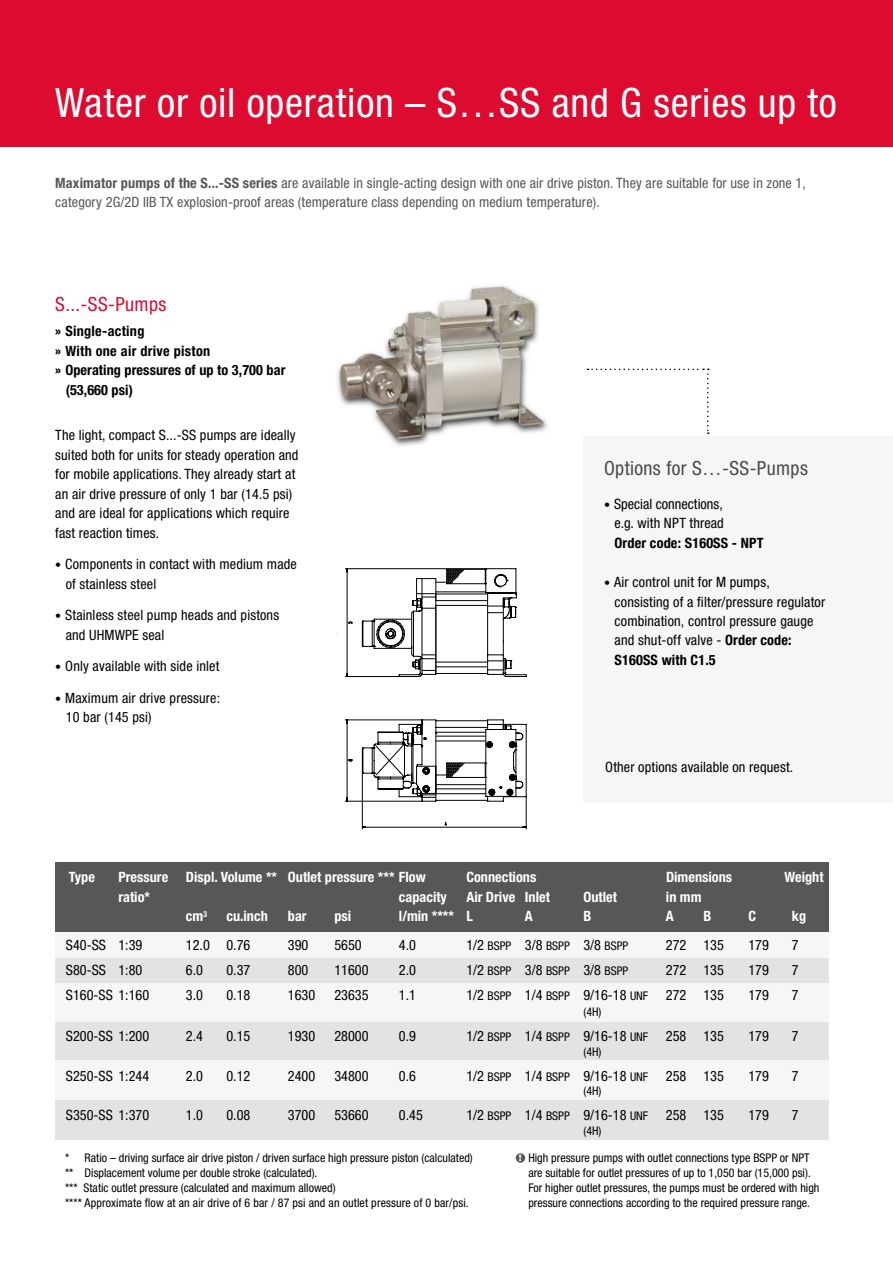
<style>
.page{position:relative;width:893px;height:1263px;background:#fff}
.page>*{position:absolute;margin:0;border:0;box-sizing:border-box;transform-origin:0 0}
.t1{font:condensed 40.5px "Helvetica Neue LT Std";letter-spacing:.02em;color:#fff}
.t2{font:condensed 19.5px "Helvetica Neue LT Std";letter-spacing:.02em;color:#4a4a49}
.t3{font:condensed 19.5px "Helvetica Neue LT Std";letter-spacing:.02em;color:#dd0b2f}
.t4{font:condensed 14.25px/19.5px "Helvetica Neue LT Std";letter-spacing:.01em;color:#000}
.t5{font:condensed 14.25px/19.5px "Helvetica Neue LT Std";letter-spacing:.01em;color:#575756}
.t6{font:700 condensed 14.25px "Helvetica Neue LT Std";color:#fff}
.t7{font:700 condensed 14.25px "Helvetica Neue LT Std";letter-spacing:.01em;color:#000}
.t8{font:condensed 12px/15px "Helvetica Neue LT Std";color:#000}
.t9{font:900 9px "Helvetica Neue LT Std";color:#fff}
.s1{font-weight:700}
.s2{font-size:12px}
.s3{font-size:14.25px}
</style>
<div class="page">
<div style="left:0;top:0;width:893px;height:146px;background:#dd0b2f"></div>
<div style="left:584px;top:436px;width:309px;height:366px;background:#f6f6f6"></div>
<svg style="left:588px;top:369px;width:121px;height:65px"></svg>
<img style="left:337px;top:286px;width:211px;height:160px">
<div style="left:55px;top:957px;width:774px;height:26px;background:#e3e3e3"></div>
<div style="left:55px;top:1021px;width:774px;height:40px;background:#e3e3e3"></div>
<div style="left:55px;top:1100px;width:774px;height:39px;background:#e3e3e3"></div>
<div style="left:55px;top:932px;width:774px;height:26px;background:#f6f6f6"></div>
<div style="left:55px;top:983px;width:774px;height:38px;background:#f6f6f6"></div>
<div style="left:55px;top:1060px;width:774px;height:40px;background:#f6f6f6"></div>
<div style="left:55px;top:862px;width:774px;height:70px;background:#575756"></div>
<hr style="left:436px;top:869px;width:50px;height:1px;background:#000">
<hr style="left:555px;top:561px;width:1px;height:125px;background:#000">
<hr style="left:558px;top:561px;width:1px;height:125px;background:#000">
<hr style="left:336px;top:1010px;width:208px;height:1px;background:#000">
<svg style="left:336px;top:568px;width:191px;height:109px"></svg>
<hr style="left:555px;top:713px;width:1px;height:125px;background:#000">
<hr style="left:558px;top:713px;width:1px;height:125px;background:#000">
<hr style="left:336px;top:926px;width:208px;height:1px;background:#000">
<svg style="left:344px;top:719px;width:183px;height:111px"></svg>
<div style="left:516px;top:1153px;width:9px;height:10px;background:#575756;border-radius:50%"></div>
<h1 class="t1" style="left:55px;top:80px;width:783px">Water or oil operation – S…SS and G series up to</h1>
<p class="t5" style="left:55px;top:173px;width:752px"><span class="s1">Maximator pumps of the S...-SS series</span> are available in single-acting design with one air drive piston. They are suitable for use in zone 1, category 2G/2D IIB TX explosion-proof areas (temperature class depending on medium temperature).</p>
<h2 class="t3" style="left:55px;top:293px;width:113px">S...-SS-Pumps</h2>
<p class="t7" style="left:55px;top:322px;width:91px">» Single-acting</p>
<p class="t7" style="left:55px;top:342px;width:157px">» With one air drive piston</p>
<p class="t7" style="left:55px;top:361px;width:232px">» Operating pressures of up to 3,700 bar</p>
<p class="t7" style="left:66px;top:381px;width:69px">(53,660 psi)</p>
<p class="t4" style="left:55px;top:425px;width:245px">The light, compact S...-SS pumps are ideally suited both for units for steady operation and for mobile applications. They already start at an air drive pressure of only 1 bar (14.5 psi) and are ideal for applications which require fast reaction times.</p>
<p class="t4" style="left:66px;top:554px;width:233px;text-indent:-11px"><span class="s2">•</span> Components in contact with medium made of stainless steel</p>
<p class="t4" style="left:66px;top:605px;width:215px;text-indent:-11px"><span class="s2">•</span> Stainless steel pump heads and pistons and UHMWPE seal</p>
<p class="t4" style="left:55px;top:656px;width:166px"><span class="s2">•</span> Only available with side inlet</p>
<p class="t4" style="left:66px;top:688px;width:156px;text-indent:-11px"><span class="s2">•</span> Maximum air drive pressure:<br>10 bar (145 psi)</p>
<h2 class="t2" style="left:604px;top:457px;width:205px">Options for S…-SS-Pumps</h2>
<p class="t4" style="left:604px;top:494px;width:121px;text-align:right"><span class="s2">•</span> Special connections, e.g. with NPT thread</p>
<p class="t7" style="left:614px;top:534px;width:151px">Order code: S160SS - NPT</p>
<p class="t4" style="left:614px;top:572px;width:212px;text-indent:-11px"><span class="s2">•</span> Air control unit for M pumps, consisting of a filter/pressure regulator combination, control pressure gauge and shut-off valve - <span class="s1">Order code:<br>S160SS with C1.5</span></p>
<p class="t4" style="left:605px;top:757px;width:189px">Other options available on request.</p>
<p class="t6" style="left:69px;top:869px;width:28px">Type</p>
<p class="t6" style="left:118px;top:869px;width:309px">Pressure Displ. Volume ** Outlet pressure *** Flow</p>
<p class="t6" style="left:466px;top:869px;width:71px">Connections</p>
<p class="t6" style="left:666px;top:869px;width:68px">Dimensions</p>
<p class="t6" style="left:784px;top:869px;width:41px">Weight</p>
<p class="t6" style="left:118px;top:888px;width:33px">ratio*</p>
<p class="t6" style="left:399px;top:888px;width:49px">capacity</p>
<p class="t6" style="left:466px;top:888px;width:85px">Air Drive Inlet</p>
<p class="t6" style="left:583px;top:888px;width:35px">Outlet</p>
<p class="t6" style="left:666px;top:888px;width:37px">in mm</p>
<p class="t6" style="left:186px;top:908px;width:23px">cm<sup>3</sup></p>
<p class="t6" style="left:226px;top:908px;width:43px">cu.inch</p>
<p class="t6" style="left:288px;top:908px;width:20px">bar</p>
<p class="t6" style="left:334px;top:908px;width:18px">psi</p>
<p class="t6" style="left:399px;top:908px;width:76px">l/min **** L</p>
<p class="t6" style="left:525px;top:908px;width:9px">A</p>
<p class="t6" style="left:583px;top:908px;width:9px">B</p>
<p class="t6" style="left:666px;top:908px;width:9px">A</p>
<p class="t6" style="left:703px;top:908px;width:9px">B</p>
<p class="t6" style="left:748px;top:908px;width:9px">C</p>
<p class="t6" style="left:792px;top:908px;width:16px">kg</p>
<p class="t4" style="left:66px;top:935px;width:78px">S40-SS 1:39</p>
<p class="t4" style="left:186px;top:935px;width:66px">12.0 0.76</p>
<p class="t4" style="left:288px;top:935px;width:22px">390</p>
<p class="t4" style="left:334px;top:935px;width:29px">5650</p>
<p class="t4" style="left:399px;top:935px;width:19px">4.0</p>
<p class="t8" style="left:466px;top:938px;width:163px"><span class="s3">1/2</span> BSPP <span class="s3">3/8</span> BSPP <span class="s3">3/8</span> BSPP</p>
<p class="t4" style="left:666px;top:935px;width:60px">272 135</p>
<p class="t4" style="left:748px;top:935px;width:22px">179</p>
<p class="t4" style="left:792px;top:935px;width:8px">7</p>
<p class="t4" style="left:66px;top:960px;width:78px">S80-SS 1:80</p>
<p class="t4" style="left:186px;top:960px;width:19px">6.0</p>
<p class="t4" style="left:226px;top:960px;width:25px">0.37</p>
<p class="t4" style="left:288px;top:960px;width:22px">800</p>
<p class="t4" style="left:334px;top:960px;width:36px">11600</p>
<p class="t4" style="left:399px;top:960px;width:19px">2.0</p>
<p class="t8" style="left:466px;top:963px;width:163px"><span class="s3">1/2</span> BSPP <span class="s3">3/8</span> BSPP <span class="s3">3/8</span> BSPP</p>
<p class="t4" style="left:666px;top:960px;width:60px">272 135</p>
<p class="t4" style="left:748px;top:960px;width:22px">179</p>
<p class="t4" style="left:792px;top:960px;width:8px">7</p>
<p class="t4" style="left:66px;top:985px;width:85px">S160-SS 1:160</p>
<p class="t4" style="left:186px;top:985px;width:19px">3.0</p>
<p class="t4" style="left:226px;top:985px;width:25px">0.18</p>
<p class="t4" style="left:288px;top:985px;width:29px">1630</p>
<p class="t4" style="left:334px;top:985px;width:36px">23635</p>
<p class="t4" style="left:399px;top:985px;width:19px">1.1</p>
<p class="t4" style="left:466px;top:985px;width:259px">1/2 <span class="s2">BSPP</span> 1/4 <span class="s2">BSPP</span> 9/16-18 <span class="s2">UNF</span> 272 135</p>
<p class="t4" style="left:748px;top:985px;width:22px">179</p>
<p class="t4" style="left:792px;top:985px;width:8px">7</p>
<p class="t8" style="left:583px;top:1004px;width:19px">(4H)</p>
<p class="t4" style="left:66px;top:1026px;width:85px">S200-SS 1:200</p>
<p class="t4" style="left:186px;top:1026px;width:19px">2.4</p>
<p class="t4" style="left:226px;top:1026px;width:25px">0.15</p>
<p class="t4" style="left:288px;top:1026px;width:29px">1930</p>
<p class="t4" style="left:334px;top:1026px;width:36px">28000</p>
<p class="t4" style="left:399px;top:1026px;width:19px">0.9</p>
<p class="t4" style="left:466px;top:1026px;width:259px">1/2 <span class="s2">BSPP</span> 1/4 <span class="s2">BSPP</span> 9/16-18 <span class="s2">UNF</span> 258 135</p>
<p class="t4" style="left:748px;top:1026px;width:22px">179</p>
<p class="t4" style="left:792px;top:1026px;width:8px">7</p>
<p class="t8" style="left:583px;top:1044px;width:19px">(4H)</p>
<p class="t4" style="left:66px;top:1066px;width:85px">S250-SS 1:244</p>
<p class="t4" style="left:186px;top:1066px;width:19px">2.0</p>
<p class="t4" style="left:226px;top:1066px;width:25px">0.12</p>
<p class="t4" style="left:288px;top:1066px;width:29px">2400</p>
<p class="t4" style="left:334px;top:1066px;width:36px">34800</p>
<p class="t4" style="left:399px;top:1066px;width:19px">0.6</p>
<p class="t4" style="left:466px;top:1066px;width:259px">1/2 <span class="s2">BSPP</span> 1/4 <span class="s2">BSPP</span> 9/16-18 <span class="s2">UNF</span> 258 135</p>
<p class="t4" style="left:748px;top:1066px;width:22px">179</p>
<p class="t4" style="left:792px;top:1066px;width:8px">7</p>
<p class="t8" style="left:583px;top:1083px;width:19px">(4H)</p>
<p class="t4" style="left:66px;top:1105px;width:85px">S350-SS 1:370</p>
<p class="t4" style="left:186px;top:1105px;width:19px">1.0</p>
<p class="t4" style="left:226px;top:1105px;width:25px">0.08</p>
<p class="t4" style="left:288px;top:1105px;width:29px">3700</p>
<p class="t4" style="left:334px;top:1105px;width:36px">53660</p>
<p class="t4" style="left:399px;top:1105px;width:25px">0.45</p>
<p class="t4" style="left:466px;top:1105px;width:259px">1/2 <span class="s2">BSPP</span> 1/4 <span class="s2">BSPP</span> 9/16-18 <span class="s2">UNF</span> 258 135</p>
<p class="t4" style="left:748px;top:1105px;width:22px">179</p>
<p class="t4" style="left:792px;top:1105px;width:8px">7</p>
<p class="t8" style="left:583px;top:1123px;width:19px">(4H)</p>
<p class="t8" style="left:65px;top:1150px;width:409px">* Ratio – driving surface air drive piston / driven surface high pressure piston (calculated) ** Displacement volume per double stroke (calculated).<br>*** Static outlet pressure (calculated and maximum allowed)<br>**** Approximate flow at an air drive of 6 bar / 87 psi and an outlet pressure of 0 bar/psi.</p>
<p class="t8" style="left:528px;top:1150px;width:293px">High pressure pumps with outlet connections type BSPP or NPT are suitable for outlet pressures of up to 1,050 bar (15,000 psi).<br>For higher outlet pressures, the pumps must be ordered with high pressure connections according to the required pressure range.</p>
<p class="t9" style="left:519px;top:1152px;width:4px">!</p>
</div>
